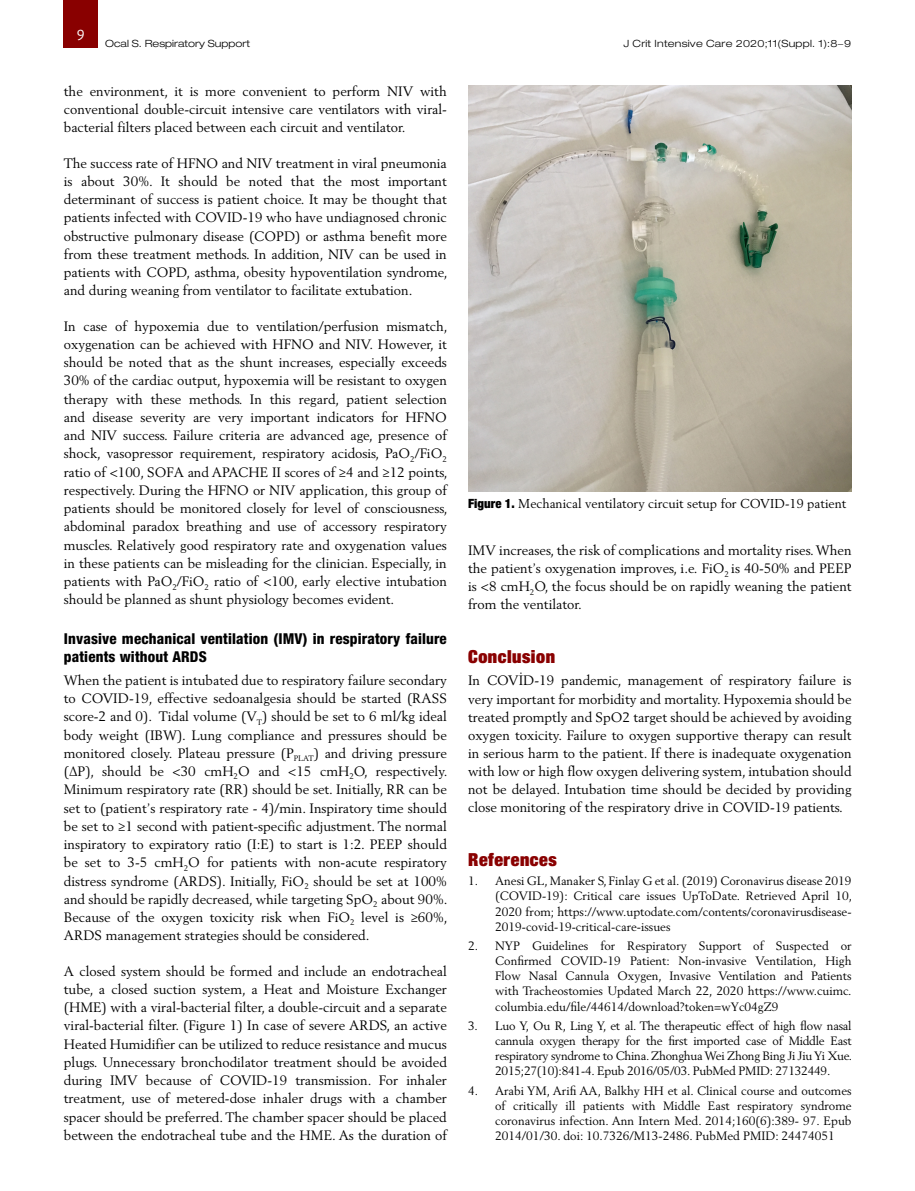
<style>
.page{position:relative;width:915px;height:1191px;background:#fff}
.page>*{position:absolute;margin:0;border:0;box-sizing:border-box;transform-origin:0 0}
.t1{font:900 condensed 18px "Helvetica Neue LT Pro";letter-spacing:.03em;color:#890000}
.t2{font:800 condensed 15px/18.3px "Helvetica Neue LT Pro";letter-spacing:.01em;color:#000}
.t3{font:15px "Mundo Sans Std";color:#fff}
.t4{font:13.5px/18.3px "Berling LT Std";color:#000;text-align:justify}
.t5{font:12.75px "Berling LT Std";color:#000}
.t6{font:12px/15.1px "Berling LT Std";color:#000;text-align:justify}
.t7{font:300 expanded 10.05px "Helvetica Neue LT Pro";letter-spacing:.02em;color:#000;scale:1.05 1}
.t8{font:300 expanded 10.05px "Helvetica Neue LT Pro";color:#000;scale:1.05 1}
.s1{font-family:"Helvetica Neue LT Pro";font-weight:900;font-stretch:condensed}
</style>
<div class="page">
<div style="left:64px;top:0;width:34px;height:47px;background:#890000"></div>
<img style="left:468px;top:85px;width:382px;height:406px">
<p class="t3" style="left:77px;top:26px;width:9px">9</p>
<p class="t8" style="left:105px;top:37px;width:139px">Ocal S. Respiratory Support</p>
<p class="t7" style="left:623px;top:37px;width:218px">J Crit Intensive Care 2020;11(Suppl. 1):8−9</p>
<p class="t4" style="left:64px;top:82px;width:384px">the environment, it is more convenient to perform NIV with conventional double-circuit intensive care ventilators with viral&shy;bacterial filters placed between each circuit and ventilator.</p>
<p class="t4" style="left:64px;top:153px;width:385px">The success rate of HFNO and NIV treatment in viral pneumonia is about 30%. It should be noted that the most important determinant of success is patient choice. It may be thought that patients infected with COVID-19 who have undiagnosed chronic obstructive pulmonary disease (COPD) or asthma benefit more from these treatment methods. In addition, NIV can be used in patients with COPD, asthma, obesity hypoventilation syndrome, and during weaning from ventilator to facilitate extubation.</p>
<p class="t4" style="left:64px;top:316px;width:385px">In case of hypoxemia due to ventilation/perfusion mismatch, oxygenation can be achieved with HFNO and NIV. However, it should be noted that as the shunt increases, especially exceeds 30% of the cardiac output, hypoxemia will be resistant to oxygen therapy with these methods. In this regard, patient selection and disease severity are very important indicators for HFNO and NIV success. Failure criteria are advanced age, presence of shock, vasopressor requirement, respiratory acidosis, PaO<sub>2</sub>/FiO<sub>2 </sub>ratio of &lt;100, SOFA and APACHE II scores of ≥4 and ≥12 points, respectively. During the HFNO or NIV application, this group of patients should be monitored closely for level of consciousness, abdominal paradox breathing and use of accessory respiratory muscles. Relatively good respiratory rate and oxygenation values in these patients can be misleading for the clinician. Especially, in patients with PaO<sub>2</sub>/FiO<sub>2</sub> ratio of &lt;100, early elective intubation should be planned as shunt physiology becomes evident.</p>
<p class="t2" style="left:64px;top:629px;width:384px">Invasive mechanical ventilation (IMV) in respiratory failure patients without ARDS</p>
<p class="t4" style="left:64px;top:670px;width:385px">When the patient is intubated due to respiratory failure secondary to COVID-19, effective sedoanalgesia should be started (RASS score-2 and 0). Tidal volume (V<sub>T</sub>) should be set to 6 ml/kg ideal body weight (IBW). Lung compliance and pressures should be monitored closely. Plateau pressure (P<sub>PLAT</sub>) and driving pressure (ΔP), should be &lt;30 cmH<sub>2</sub>O and &lt;15 cmH<sub>2</sub>O, respectively.<br>Minimum respiratory rate (RR) should be set. Initially, RR can be set to (patient’s respiratory rate - 4)/min. Inspiratory time should be set to ≥1 second with patient-specific adjustment. The normal inspiratory to expiratory ratio (I:E) to start is 1:2. PEEP should be set to 3-5 cmH<sub>2</sub>O for patients with non-acute respiratory distress syndrome (ARDS). Initially, FiO<sub>2</sub> should be set at 100% and should be rapidly decreased, while targeting SpO<sub>2</sub> about 90%.<br>Because of the oxygen toxicity risk when FiO<sub>2</sub> level is ≥60%, ARDS management strategies should be considered.</p>
<p class="t4" style="left:64px;top:961px;width:384px">A closed system should be formed and include an endotracheal tube, a closed suction system, a Heat and Moisture Exchanger (HME) with a viral-bacterial filter, a double-circuit and a separate viral-bacterial filter. (Figure 1) In case of severe ARDS, an active Heated Humidifier can be utilized to reduce resistance and mucus plugs. Unnecessary bronchodilator treatment should be avoided during IMV because of COVID-19 transmission. For inhaler treatment, use of metered-dose inhaler drugs with a chamber spacer should be preferred. The chamber spacer should be placed between the endotracheal tube and the HME. As the duration of</p>
<p class="t5" style="left:468px;top:495px;width:379px"><span class="s1">Figure 1.</span> Mechanical ventilatory circuit setup for COVID-19 patient</p>
<p class="t4" style="left:468px;top:541px;width:385px">IMV increases, the risk of complications and mortality rises. When the patient’s oxygenation improves, i.e. FiO<sub>2</sub> is 40-50% and PEEP is &lt;8 cmH<sub>2</sub>O, the focus should be on rapidly weaning the patient from the ventilator.</p>
<h1 class="t1" style="left:468px;top:645px;width:88px">Conclusion</h1>
<p class="t4" style="left:468px;top:671px;width:385px">In COVİD-19 pandemic, management of respiratory failure is very important for morbidity and mortality. Hypoxemia should be treated promptly and SpO2 target should be achieved by avoiding oxygen toxicity. Failure to oxygen supportive therapy can result in serious harm to the patient. If there is inadequate oxygenation with low or high flow oxygen delivering system, intubation should not be delayed. Intubation time should be decided by providing close monitoring of the respiratory drive in COVID-19 patients.</p>
<h1 class="t1" style="left:468px;top:848px;width:90px">References</h1>
<p class="t6" style="left:495px;top:873px;width:358px;text-indent:-27px">1. Anesi GL, Manaker S, Finlay G et al. (2019) Coronavirus disease 2019 (COVID-19): Critical care issues UpToDate. Retrieved April 10, 2020 from; https://www.uptodate.com/contents/coronavirusdisease-2019-covid-19-critical-care-issues</p>
<p class="t6" style="left:495px;top:938px;width:358px;text-indent:-27px">2. NYP Guidelines for Respiratory Support of Suspected or Confirmed COVID-19 Patient: Non-invasive Ventilation, High Flow Nasal Cannula Oxygen, Invasive Ventilation and Patients with Tracheostomies Updated March 22, 2020 https://www.cuimc. columbia.edu/file/44614/download?token=wYc04gZ9</p>
<p class="t6" style="left:495px;top:1018px;width:358px;text-indent:-27px">3. Luo Y, Ou R, Ling Y, et al. The therapeutic effect of high flow nasal cannula oxygen therapy for the first imported case of Middle East respiratory syndrome to China. Zhonghua Wei Zhong Bing Ji Jiu Yi Xue.<br>2015;27(10):841-4. Epub 2016/05/03. PubMed PMID: 27132449.</p>
<p class="t6" style="left:495px;top:1082px;width:358px;text-indent:-27px">4. Arabi YM, Arifi AA, Balkhy HH et al. Clinical course and outcomes of critically ill patients with Middle East respiratory syndrome coronavirus infection. Ann Intern Med. 2014;160(6):389- 97. Epub 2014/01/30. doi: 10.7326/M13-2486. PubMed PMID: 24474051</p>
</div>
